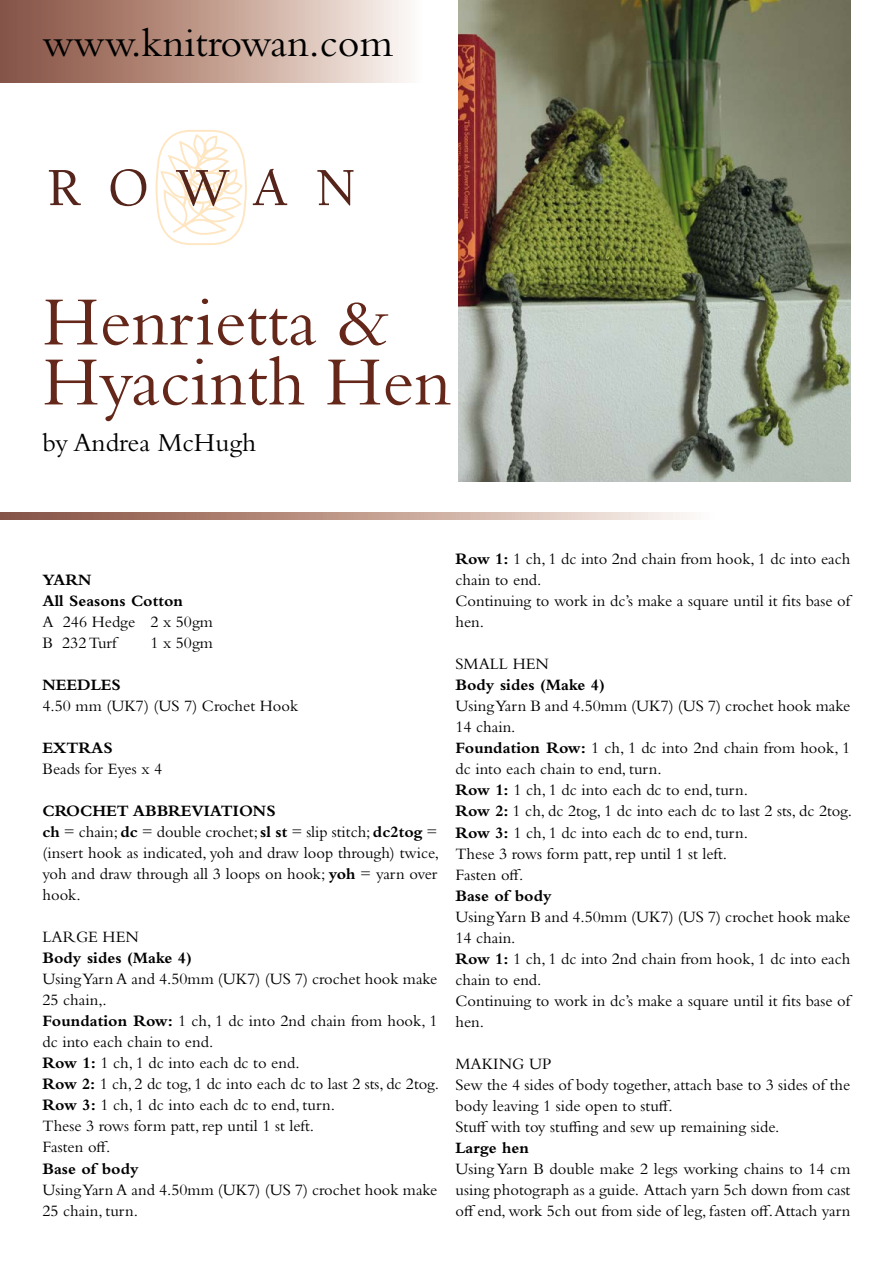
<style>
.page{position:relative;width:893px;height:1263px;background:#fff}
.page>*{position:absolute;margin:0;border:0;box-sizing:border-box;transform-origin:0 0}
.t1{font:72px/60px "Bembo Std";color:#642719}
.t2{font:42px "Bembo Std";color:#000}
.t3{font:27px "Bembo Std";color:#000}
.t4{font:16.5px/21px "Bembo Std";color:#000}
.t5{font:700 16.5px/21px "Bembo Std";color:#000}
.s1{font-weight:700}
</style>
<div class="page">
<svg style="left:0;top:0;width:409px;height:83px;background:#bf9d91"></svg>
<img style="left:458px;top:0;width:392px;height:482px">
<svg style="left:49px;top:170px;width:32px;height:35px"></svg>
<svg style="left:111px;top:169px;width:35px;height:37px"></svg>
<svg style="left:155px;top:130px;width:132px;height:115px"></svg>
<svg style="left:317px;top:170px;width:36px;height:36px"></svg>
<svg style="left:0;top:512px;width:690px;height:8px;background:#bf9d91"></svg>
<h2 class="t2" style="left:43px;top:18px;width:352px">www.knitrowan.com</h2>
<h1 class="t1" style="left:43px;top:291px;width:410px">Henrietta &amp;<br>Hyacinth Hen</h1>
<h3 class="t3" style="left:43px;top:427px;width:215px">by Andrea McHugh</h3>
<p class="t5" style="left:43px;top:570px;width:142px">YARN<br>All Seasons Cotton</p>
<p class="t4" style="left:43px;top:611px;width:172px">A 246 Hedge 2 x 50gm<br>B 232 Turf</p>
<p class="t4" style="left:151px;top:632px;width:64px">1 x 50gm</p>
<p class="t5" style="left:43px;top:675px;width:80px">NEEDLES</p>
<p class="t4" style="left:43px;top:695px;width:257px">4.50 mm (UK7) (US 7) Crochet Hook</p>
<p class="t5" style="left:43px;top:738px;width:72px">EXTRAS</p>
<p class="t4" style="left:43px;top:758px;width:121px">Beads for Eyes x 4</p>
<p class="t4" style="left:43px;top:800px;width:398px"><span class="s1">CROCHET ABBREVIATIONS<br>ch</span> = chain; <span class="s1">dc</span> = double crochet; <span class="s1">sl st</span> = slip stitch; <span class="s1">dc2tog</span> = (insert hook as indicated, yoh and draw loop through) twice, yoh and draw through all 3 loops on hook; <span class="s1">yoh</span> = yarn over hook.</p>
<p class="t4" style="left:43px;top:926px;width:98px">LARGE HEN</p>
<p class="t5" style="left:43px;top:948px;width:151px">Body sides (Make 4)</p>
<p class="t4" style="left:43px;top:968px;width:398px">Using Yarn A and 4.50mm (UK7) (US 7) crochet hook make 25 chain,.<br><span class="s1">Foundation Row:</span> 1 ch, 1 dc into 2nd chain from hook, 1 dc into each chain to end.<br><span class="s1">Row 1:</span> 1 ch, 1 dc into each dc to end.<br><span class="s1">Row 2:</span> 1 ch, 2 dc tog, 1 dc into each dc to last 2 sts, dc 2tog.<br><span class="s1">Row 3:</span> 1 ch, 1 dc into each dc to end, turn.<br>These 3 rows form patt, rep until 1 st left.<br>Fasten off.</p>
<p class="t5" style="left:43px;top:1158px;width:98px">Base of body</p>
<p class="t4" style="left:43px;top:1178px;width:396px">Using Yarn A and 4.50mm (UK7) (US 7) crochet hook make<br>25 chain, turn.</p>
<p class="t4" style="left:455px;top:548px;width:396px"><span class="s1">Row 1:</span> 1 ch, 1 dc into 2nd chain from hook, 1 dc into each chain to end.<br>Continuing to work in dc’s make a square until it fits base of hen.</p>
<p class="t4" style="left:455px;top:653px;width:95px">SMALL HEN</p>
<p class="t5" style="left:455px;top:675px;width:151px">Body sides (Make 4)</p>
<p class="t4" style="left:455px;top:695px;width:398px">Using Yarn B and 4.50mm (UK7) (US 7) crochet hook make 14 chain.<br><span class="s1">Foundation Row:</span> 1 ch, 1 dc into 2nd chain from hook, 1 dc into each chain to end, turn.<br><span class="s1">Row 1:</span> 1 ch, 1 dc into each dc to end, turn.<br><span class="s1">Row 2:</span> 1 ch, dc 2tog, 1 dc into each dc to last 2 sts, dc 2tog.<br><span class="s1">Row 3:</span> 1 ch, 1 dc into each dc to end, turn.<br>These 3 rows form patt, rep until 1 st left.<br>Fasten off.</p>
<p class="t5" style="left:455px;top:885px;width:98px">Base of body</p>
<p class="t4" style="left:455px;top:905px;width:396px">Using Yarn B and 4.50mm (UK7) (US 7) crochet hook make<br>14 chain.<br><span class="s1">Row 1:</span> 1 ch, 1 dc into 2nd chain from hook, 1 dc into each chain to end.<br>Continuing to work in dc’s make a square until it fits base of hen.</p>
<p class="t4" style="left:455px;top:1052px;width:396px">MAKING UP<br>Sew the 4 sides of body together, attach base to 3 sides of the body leaving 1 side open to stuff.<br>Stuff with toy stuffing and sew up remaining side.</p>
<p class="t5" style="left:455px;top:1137px;width:75px">Large hen</p>
<p class="t4" style="left:455px;top:1157px;width:396px;text-align:justify">Using Yarn B double make 2 legs working chains to 14 cm using photograph as a guide. Attach yarn 5ch down from cast off end, work 5ch out from side of leg, fasten off. Attach yarn</p>
</div>
